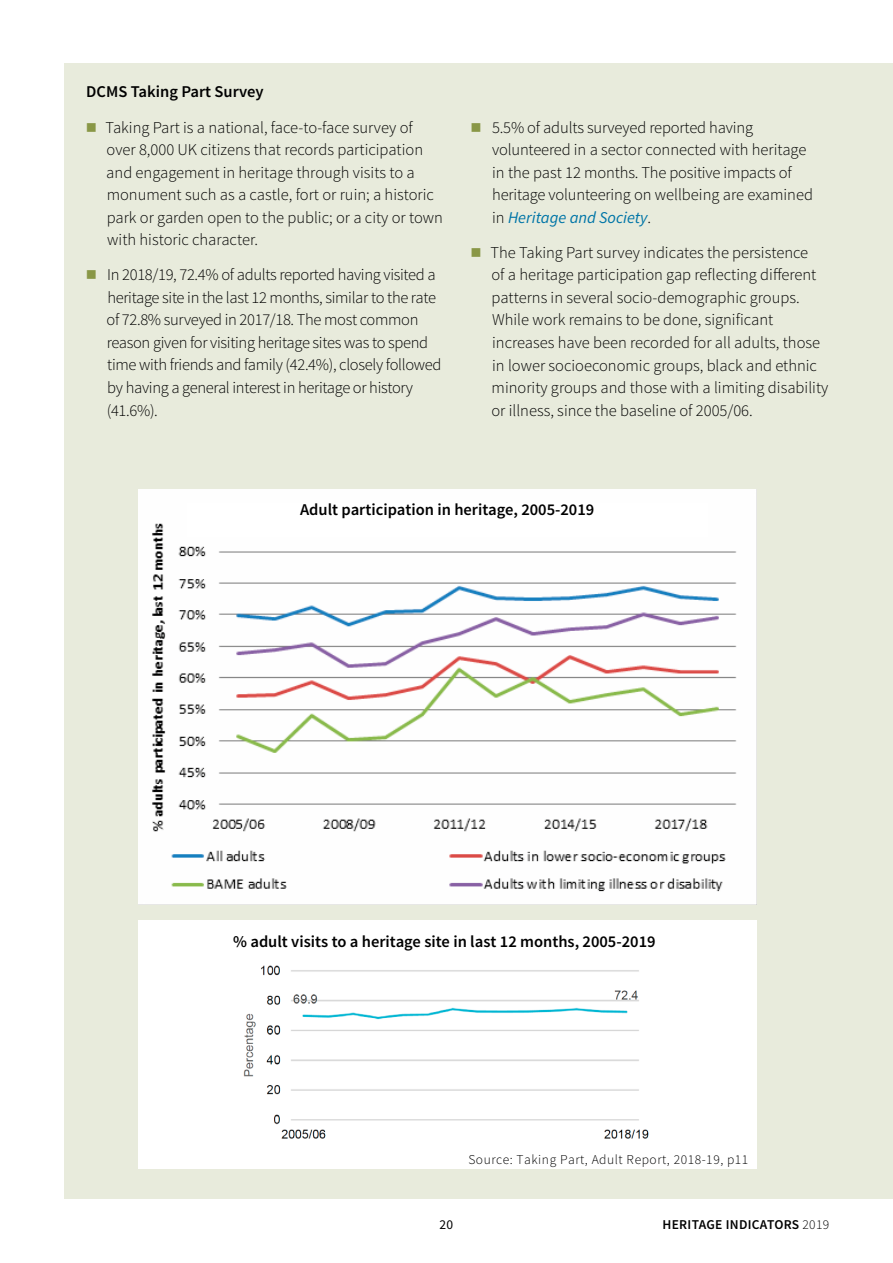
<style>
.page{position:relative;width:893px;height:1263px;background:#fff}
.page>*{position:absolute;margin:0;border:0;box-sizing:border-box;transform-origin:0 0}
.t1{font:300 16.5px/22.5px "Source Sans Pro";color:#000}
.t2{font:300 16.5px/22.5px "Source Sans Pro";letter-spacing:-.02em;color:#000}
.Overview_Para_Headin{font:600 16.5px "Source Sans Pro";color:#000}
.Table_text{font:300 13.5px "Source Sans Pro";letter-spacing:.04em;color:#000}
.t3{font:600 13.5px "Source Sans Pro";letter-spacing:.02em;color:#000}
.t4{font:13.5px "Source Sans Pro";color:#000}
.s1{font-weight:400;font-style:italic;color:#0075a7}
.s2{font-weight:300}
</style>
<div class="page">
<div style="left:64px;top:64px;width:829px;height:1135px;background:#e8ebdc"></div>
<img style="left:138px;top:489px;width:618px;height:415px">
<div style="left:138px;top:921px;width:618px;height:248px;background:#fff"></div>
<div style="left:187px;top:503px;width:520px;height:33px;background:#fff"></div>
<img style="left:243px;top:965px;width:406px;height:174px">
<p class="Overview_Para_Headin" style="left:86px;top:82px;width:179px">DCMS Taking Part Survey</p>
<p class="t1" style="left:106px;top:116px;width:339px">Taking Part is a national, face-to-face survey of over 8,000 UK citizens that records participation and engagement in heritage through visits to a monument such as a castle, fort or ruin; a historic park or garden open to the public; or a city or town with historic character.</p>
<p class="t2" style="left:107px;top:264px;width:336px">In 2018/19, 72.4% of adults reported having visited a heritage site in the last 12 months, similar to the rate of 72.8% surveyed in 2017/18. The most common reason given for visiting heritage sites was to spend time with friends and family (42.4%), closely followed by having a general interest in heritage or history (41.6%).</p>
<p class="t1" style="left:492px;top:116px;width:322px">5.5% of adults surveyed reported having volunteered in a sector connected with heritage in the past 12 months. The positive impacts of heritage volunteering on wellbeing are examined in <span class="s1">Heritage and Society</span>.</p>
<p class="t1" style="left:490px;top:241px;width:339px">The Taking Part survey indicates the persistence<br>of a heritage participation gap reflecting different patterns in several socio-demographic groups.<br>While work remains to be done, significant increases have been recorded for all adults, those in lower socioeconomic groups, black and ethnic minority groups and those with a limiting disability or illness, since the baseline of 2005/06.</p>
<p class="Overview_Para_Headin" style="left:300px;top:499px;width:296px">Adult participation in heritage, 2005-2019</p>
<p class="Overview_Para_Headin" style="left:233px;top:931px;width:424px">% adult visits to a heritage site in last 12 months, 2005-2019</p>
<p class="Table_text" style="left:468px;top:1151px;width:281px">Source: Taking Part, Adult Report, 2018-19, p11</p>
<p class="t4" style="left:440px;top:1216px;width:15px">20</p>
<p class="t3" style="left:662px;top:1216px;width:168px">HERITAGE INDICATORS <span class="s2">2019</span></p>
</div>
